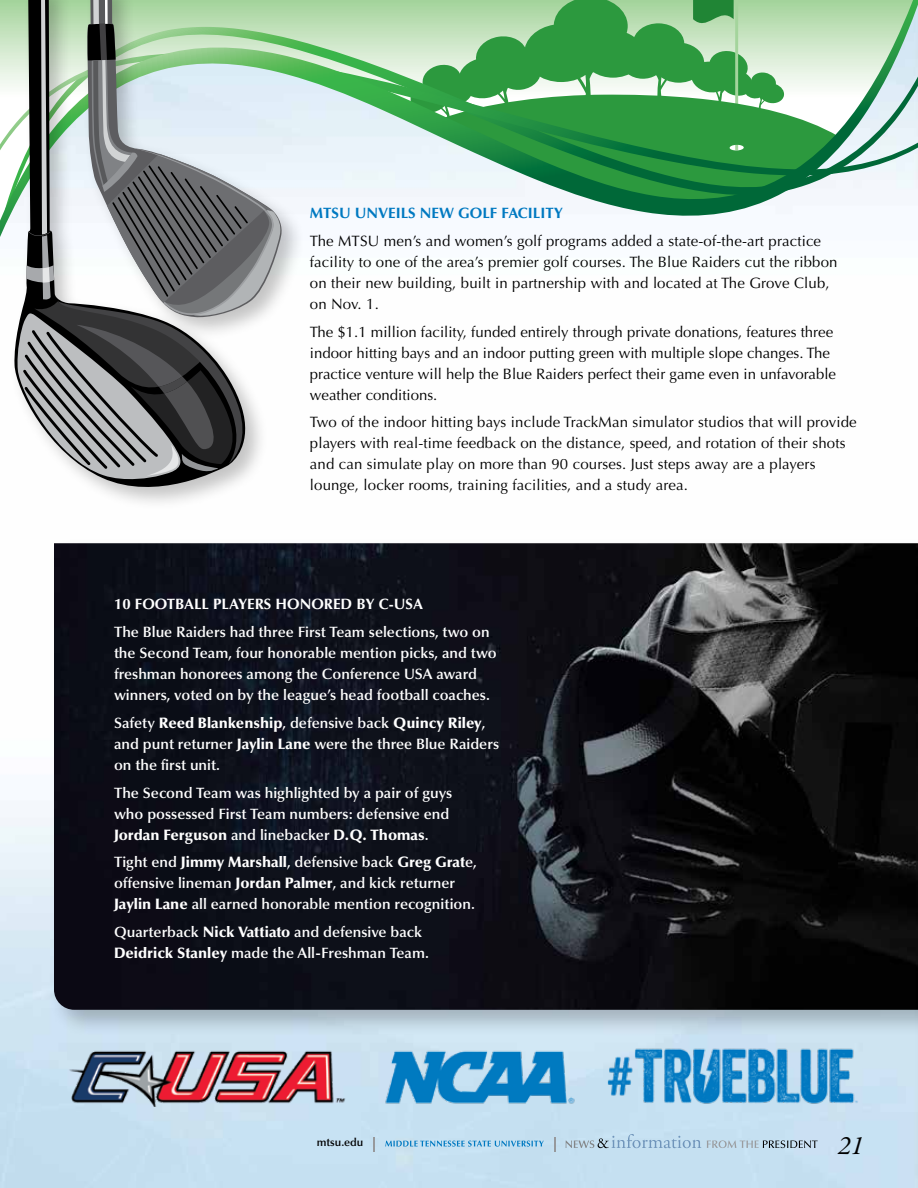
<style>
.page{position:relative;width:918px;height:1188px;background:#fff}
.page>*{position:absolute;margin:0;border:0;box-sizing:border-box;transform-origin:0 0}
.t1{font:italic 27px "Garamond Premr Pro";color:#000}
.t2{font:15px/21px "Optima LT Std";letter-spacing:.01em;color:#000}
.t3{font:600 15px/21px "Optima LT Std";color:#fff}
.t4{font:700 15px "Optima LT Std";color:#fff}
.t5{font:700 15px "Optima LT Std";color:#0079c1}
.t6{font:600 11.25px "Optima LT Std";color:#000}
.s1{font-weight:900}
</style>
<div class="page">
<svg style="left:566px;top:1134px;width:135px;height:14px;background:#b2cde1"></svg>
<svg style="left:707px;top:1140px;width:111px;height:8px"></svg>
<svg style="left:385px;top:1141px;width:159px;height:6px"></svg>
<svg style="left:554px;top:1137px;width:2px;height:15px"></svg>
<svg style="left:373px;top:1137px;width:2px;height:15px"></svg>
<div style="left:48px;top:537px;width:870px;height:499px;background:#000;opacity:.23"></div>
<img style="left:54px;top:543px;width:864px;height:467px">
<svg style="left:0;top:0;width:918px;height:237px"></svg>
<img style="left:56px;top:1043px;width:808px;height:64px">
<div style="left:10px;top:0;width:296px;height:510px;background:#000;opacity:.23"></div>
<svg style="left:14px;top:0;width:239px;height:489px"></svg>
<svg style="left:16px;top:0;width:265px;height:482px"></svg>
<p class="t5" style="left:310px;top:204px;width:255px">MTSU UNVEILS NEW GOLF FACILITY</p>
<p class="t2" style="left:310px;top:231px;width:529px">The MTSU men’s and women’s golf programs added a state-of-the-art practice facility to one of the area’s premier golf courses. The Blue Raiders cut the ribbon on their new building, built in partnership with and located at The Grove Club, on Nov. 1.</p>
<p class="t2" style="left:310px;top:321px;width:528px">The $1.1 million facility, funded entirely through private donations, features three indoor hitting bays and an indoor putting green with multiple slope changes. The practice venture will help the Blue Raiders perfect their game even in unfavorable weather conditions.</p>
<p class="t2" style="left:310px;top:412px;width:548px">Two of the indoor hitting bays include TrackMan simulator studios that will provide players with real-time feedback on the distance, speed, and rotation of their shots and can simulate play on more than 90 courses. Just steps away are a players lounge, locker rooms, training facilities, and a study area.</p>
<p class="t4" style="left:114px;top:596px;width:311px">10 FOOTBALL PLAYERS HONORED BY C-USA</p>
<p class="t3" style="left:114px;top:622px;width:384px">The Blue Raiders had three First Team selections, two on the Second Team, four honorable mention picks, and two freshman honorees among the Conference USA award winners, voted on by the league’s head football coaches.</p>
<p class="t3" style="left:114px;top:713px;width:387px">Safety <span class="s1">Reed Blankenship</span>, defensive back <span class="s1">Quincy Riley</span>, and punt returner <span class="s1">Jaylin Lane</span> were the three Blue Raiders on the first unit.</p>
<p class="t3" style="left:114px;top:782px;width:340px">The Second Team was highlighted by a pair of guys who possessed First Team numbers: defensive end<br><span class="s1">Jordan Ferguson</span> and linebacker <span class="s1">D.Q. Thomas</span>.</p>
<p class="t3" style="left:114px;top:852px;width:365px">Tight end <span class="s1">Jimmy Marshall</span>, defensive back <span class="s1">Greg Grat</span>e, offensive lineman <span class="s1">Jordan Palmer</span>, and kick returner<br><span class="s1">Jaylin Lane</span> all earned honorable mention recognition.</p>
<p class="t3" style="left:114px;top:922px;width:317px">Quarterback <span class="s1">Nick Vattiato</span> and defensive back<br><span class="s1">Deidrick Stanley</span> made the All-Freshman Team.</p>
<p class="t6" style="left:317px;top:1136px;width:48px">mtsu.edu</p>
<h1 class="t1" style="left:838px;top:1128px;width:28px">21</h1>
</div>
